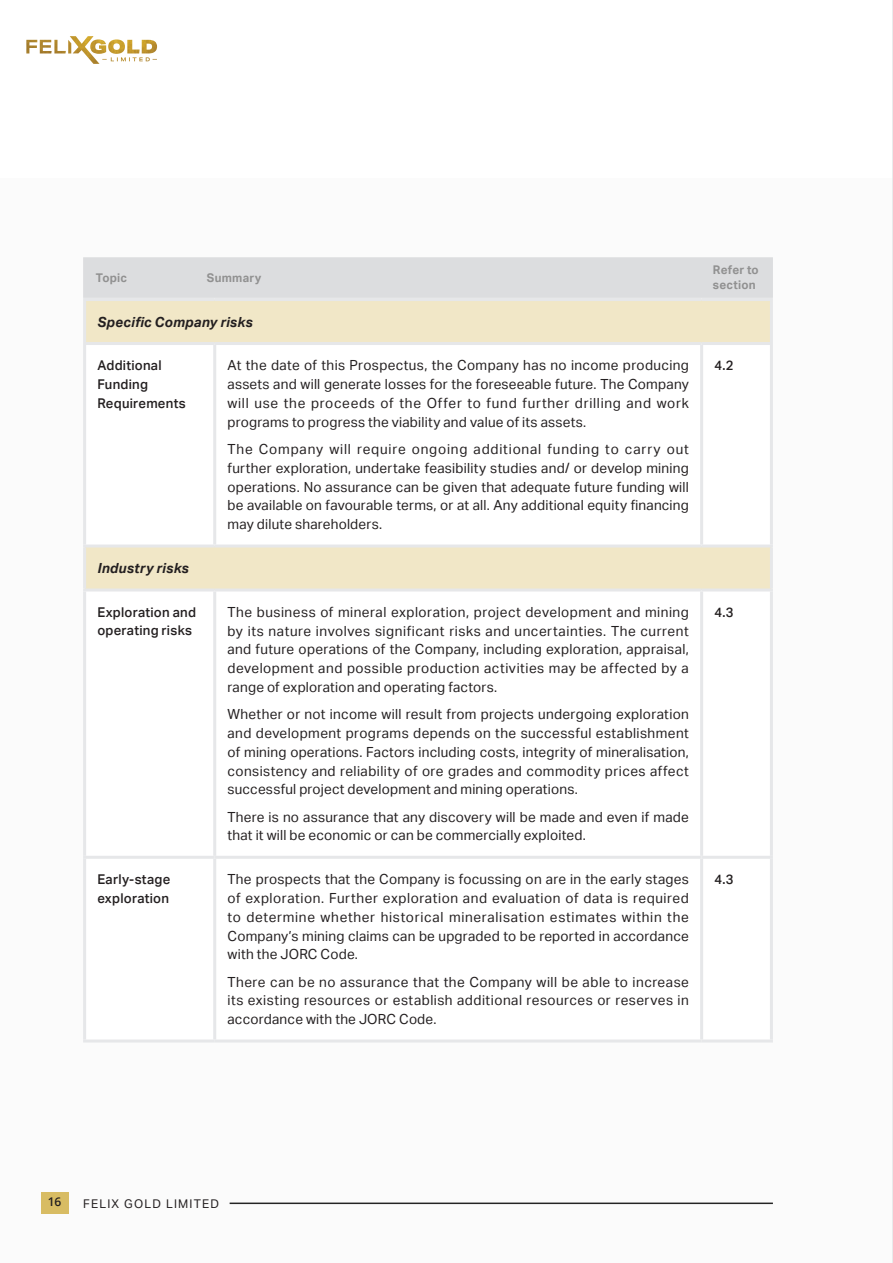
<style>
.page{position:relative;width:893px;height:1263px;background:#fff}
.page>*{position:absolute;margin:0;border:0;box-sizing:border-box;transform-origin:0 0}
.TABLE_-_Body{font:13.95px/18.8px "Aktiv Grotesk";letter-spacing:.015em;color:#231f20;text-align:justify}
.TABLE_-_Body-2{font:italic 700 13.95px "Aktiv Grotesk";letter-spacing:.02em;color:#231f20}
.TABLE_-_Topic{font:500 13.5px/18.8px "Aktiv Grotesk";letter-spacing:.02em;color:#231f20}
.TABLE_-_Topic-2{font:700 12px/15px "Aktiv Grotesk";letter-spacing:.02em;color:#919191}
.t1{font:12px "Aktiv Grotesk";letter-spacing:.1em;color:#231f20}
.t2{font:600 12px "Open Sans";color:#231f20}
</style>
<div class="page">
<div style="left:0;top:179px;width:893px;height:1084px;background:#fbfbfb"></div>
<div style="left:41px;top:1192px;width:27px;height:21px;background:#d8bc63"></div>
<hr style="left:230px;top:1202px;width:543px;height:2px;background:#242424">
<img style="left:26px;top:36px;width:131px;height:28px">
<hr style="left:892px;top:0;width:1px;height:1263px;background:#e4e5e7">
<div style="left:86px;top:301px;width:684px;height:41px;background:#f1e7c7"></div>
<div style="left:86px;top:547px;width:684px;height:45px;background:#f1e7c7"></div>
<hr style="left:83px;top:298px;width:132px;height:3px;background:#e6e7e9">
<hr style="left:83px;top:301px;width:3px;height:41px;background:#e6e7e9">
<hr style="left:215px;top:298px;width:487px;height:3px;background:#e6e7e9">
<hr style="left:702px;top:298px;width:71px;height:3px;background:#e6e7e9">
<hr style="left:770px;top:301px;width:3px;height:41px;background:#e6e7e9">
<hr style="left:83px;top:342px;width:132px;height:3px;background:#e6e7e9">
<hr style="left:83px;top:345px;width:3px;height:199px;background:#e6e7e9">
<hr style="left:215px;top:342px;width:487px;height:3px;background:#e6e7e9">
<hr style="left:213px;top:345px;width:3px;height:199px;background:#e6e7e9">
<hr style="left:702px;top:342px;width:71px;height:3px;background:#e6e7e9">
<hr style="left:700px;top:345px;width:3px;height:199px;background:#e6e7e9">
<hr style="left:770px;top:345px;width:3px;height:199px;background:#e6e7e9">
<hr style="left:83px;top:544px;width:132px;height:3px;background:#e6e7e9">
<hr style="left:83px;top:547px;width:3px;height:41px;background:#e6e7e9">
<hr style="left:215px;top:544px;width:487px;height:3px;background:#e6e7e9">
<hr style="left:702px;top:544px;width:71px;height:3px;background:#e6e7e9">
<hr style="left:770px;top:547px;width:3px;height:41px;background:#e6e7e9">
<hr style="left:83px;top:588px;width:132px;height:3px;background:#e6e7e9">
<hr style="left:83px;top:591px;width:3px;height:265px;background:#e6e7e9">
<hr style="left:215px;top:588px;width:487px;height:3px;background:#e6e7e9">
<hr style="left:213px;top:591px;width:3px;height:265px;background:#e6e7e9">
<hr style="left:702px;top:588px;width:71px;height:3px;background:#e6e7e9">
<hr style="left:700px;top:591px;width:3px;height:265px;background:#e6e7e9">
<hr style="left:770px;top:591px;width:3px;height:265px;background:#e6e7e9">
<hr style="left:83px;top:856px;width:132px;height:3px;background:#e6e7e9">
<hr style="left:83px;top:859px;width:3px;height:180px;background:#e6e7e9">
<hr style="left:215px;top:856px;width:487px;height:3px;background:#e6e7e9">
<hr style="left:213px;top:859px;width:3px;height:180px;background:#e6e7e9">
<hr style="left:702px;top:856px;width:71px;height:3px;background:#e6e7e9">
<hr style="left:700px;top:859px;width:3px;height:180px;background:#e6e7e9">
<hr style="left:770px;top:859px;width:3px;height:180px;background:#e6e7e9">
<hr style="left:83px;top:1039px;width:132px;height:3px;background:#e6e7e9">
<hr style="left:215px;top:1039px;width:487px;height:3px;background:#e6e7e9">
<hr style="left:702px;top:1039px;width:71px;height:3px;background:#e6e7e9">
<div style="left:83px;top:257px;width:690px;height:41px;background:#dcdddf"></div>
<p class="TABLE_-_Topic-2" style="left:96px;top:270px;width:33px">Topic</p>
<p class="TABLE_-_Topic-2" style="left:207px;top:270px;width:56px">Summary</p>
<p class="TABLE_-_Topic-2" style="left:713px;top:263px;width:47px">Refer to section</p>
<p class="TABLE_-_Body-2" style="left:97px;top:314px;width:157px">Specific Company risks</p>
<p class="TABLE_-_Topic" style="left:97px;top:356px;width:90px">Additional<br>Funding<br>Requirements</p>
<p class="TABLE_-_Body" style="left:227px;top:356px;width:463px">At the date of this Prospectus, the Company has no income producing assets and will generate losses for the foreseeable future. The Company will use the proceeds of the Offer to fund further drilling and work programs to progress the viability and value of its assets.</p>
<p class="TABLE_-_Body" style="left:227px;top:440px;width:463px">The Company will require ongoing additional funding to carry out further exploration, undertake feasibility studies and/ or develop mining operations. No assurance can be given that adequate future funding will be available on favourable terms, or at all. Any additional equity financing may dilute shareholders.</p>
<p class="TABLE_-_Body-2" style="left:97px;top:560px;width:93px">Industry risks</p>
<p class="TABLE_-_Topic" style="left:97px;top:603px;width:100px">Exploration and operating risks</p>
<p class="TABLE_-_Body" style="left:227px;top:603px;width:463px">The business of mineral exploration, project development and mining by its nature involves significant risks and uncertainties. The current and future operations of the Company, including exploration, appraisal, development and possible production activities may be affected by a range of exploration and operating factors.</p>
<p class="TABLE_-_Body" style="left:227px;top:705px;width:463px">Whether or not income will result from projects undergoing exploration and development programs depends on the successful establishment of mining operations. Factors including costs, integrity of mineralisation, consistency and reliability of ore grades and commodity prices affect successful project development and mining operations.</p>
<p class="TABLE_-_Body" style="left:227px;top:807px;width:463px">There is no assurance that any discovery will be made and even if made that it will be economic or can be commercially exploited.</p>
<p class="TABLE_-_Topic" style="left:97px;top:870px;width:74px">Early-stage exploration</p>
<p class="TABLE_-_Body" style="left:227px;top:870px;width:463px">The prospects that the Company is focussing on are in the early stages of exploration. Further exploration and evaluation of data is required to determine whether historical mineralisation estimates within the Company’s mining claims can be upgraded to be reported in accordance with the JORC Code.</p>
<p class="TABLE_-_Body" style="left:227px;top:972px;width:463px">There can be no assurance that the Company will be able to increase its existing resources or establish additional resources or reserves in accordance with the JORC Code.</p>
<p class="TABLE_-_Topic" style="left:714px;top:356px;width:21px">4.2</p>
<p class="TABLE_-_Topic" style="left:714px;top:603px;width:21px">4.3</p>
<p class="TABLE_-_Topic" style="left:714px;top:870px;width:21px">4.3</p>
<p class="t2" style="left:48px;top:1193px;width:15px">16</p>
<p class="t1" style="left:83px;top:1197px;width:137px">FELIX GOLD LIMITED</p>
</div>
